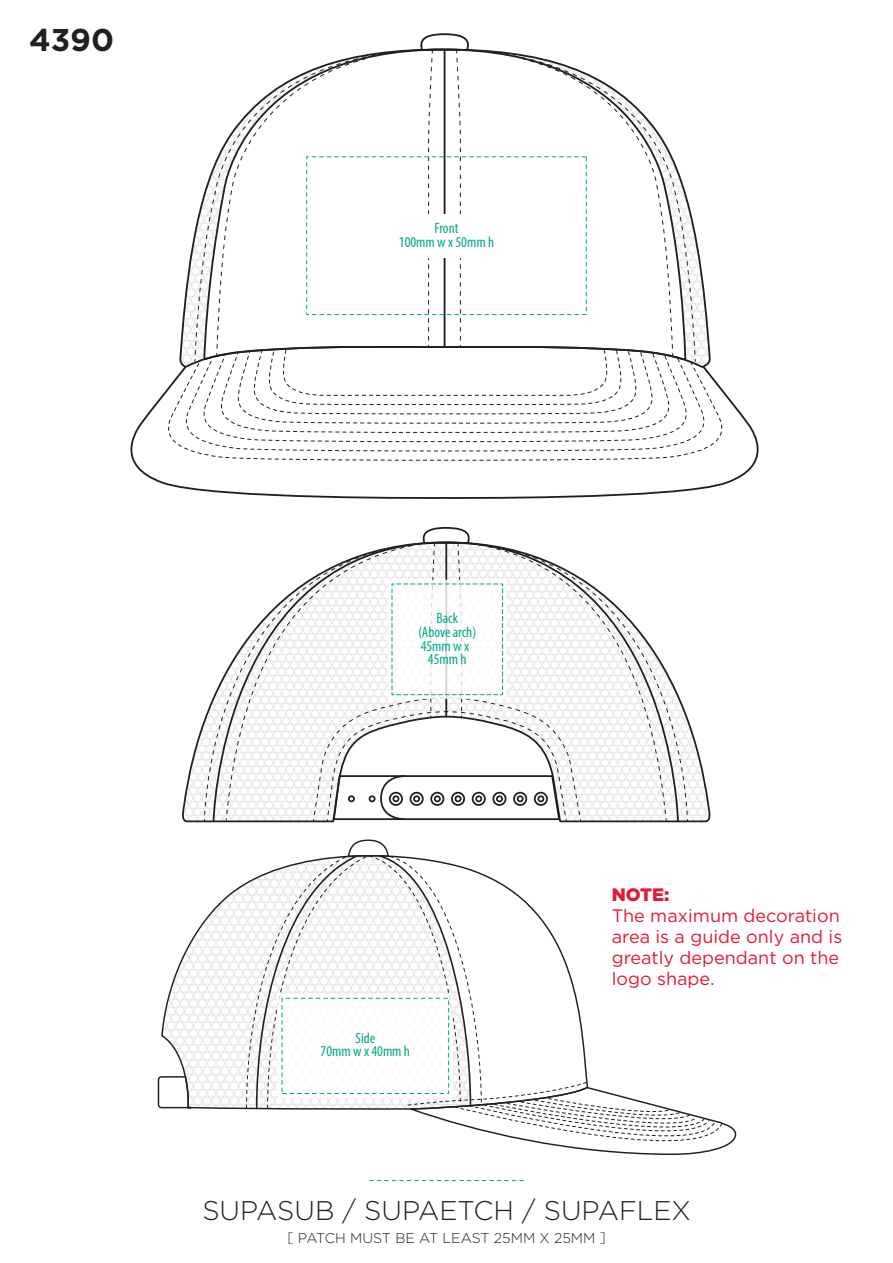
<style>
.page{position:relative;width:893px;height:1263px;background:#fff}
.page>*{position:absolute;margin:0;border:0;box-sizing:border-box;transform-origin:0 0}
.t1{font:700 31.5px "Gotham";color:#231f20}
.t2{font:300 27px "Gotham";color:#231f20}
.t3{font:18px/21px "Gotham";color:#e51836}
.t4{font:900 18px "Gotham";color:#e51836}
.t5{font:condensed 15px/13.5px "Myriad Pro";color:#00a788;text-align:center}
.t6{font:300 14.1px "Gotham";color:#231f20}
</style>
<div class="page">
<svg style="left:369px;top:1180px;width:155px;height:1px"></svg>
<svg style="left:179px;top:235px;width:531px;height:123px"></svg>
<svg style="left:182px;top:719px;width:529px;height:104px"></svg>
<svg style="left:204px;top:577px;width:484px;height:241px"></svg>
<svg style="left:130px;top:399px;width:629px;height:100px"></svg>
<svg style="left:159px;top:374px;width:573px;height:88px"></svg>
<svg style="left:179px;top:358px;width:533px;height:95px"></svg>
<svg style="left:194px;top:33px;width:502px;height:410px"></svg>
<svg style="left:161px;top:882px;width:85px;height:228px"></svg>
<svg style="left:157px;top:1075px;width:36px;height:34px"></svg>
<svg style="left:246px;top:839px;width:491px;height:316px"></svg>
<div style="left:278px;top:994px;width:175px;height:104px;background:#fff"></div>
<svg style="left:313px;top:527px;width:268px;height:294px"></svg>
<div style="left:282px;top:998px;width:167px;height:96px;border:1px dashed #00a788"></div>
<div style="left:306px;top:156px;width:281px;height:159px;border:1px dashed #00a788"></div>
<div style="left:391px;top:214px;width:111px;height:44px;background:#fff"></div>
<h1 class="t1" style="left:29px;top:22px;width:86px">4390</h1>
<p class="t5" style="left:399px;top:221px;width:97px">Front<br>100mm w x 50mm h</p>
<p class="t5" style="left:418px;top:612px;width:59px">Back<br>(Above arch)<br>45mm w x<br>45mm h</p>
<p class="t5" style="left:321px;top:1031px;width:91px">Side<br>70mm w x 40mm h</p>
<p class="t4" style="left:612px;top:884px;width:59px">NOTE:</p>
<p class="t3" style="left:612px;top:904px;width:232px">The maximum decoration area is a guide only and is greatly dependant on the logo shape.</p>
<h2 class="t2" style="left:202px;top:1195px;width:490px">SUPASUB / SUPAETCH / SUPAFLEX</h2>
<p class="t6" style="left:288px;top:1230px;width:320px">[ PATCH MUST BE AT LEAST 25MM X 25MM ]</p>
</div>
